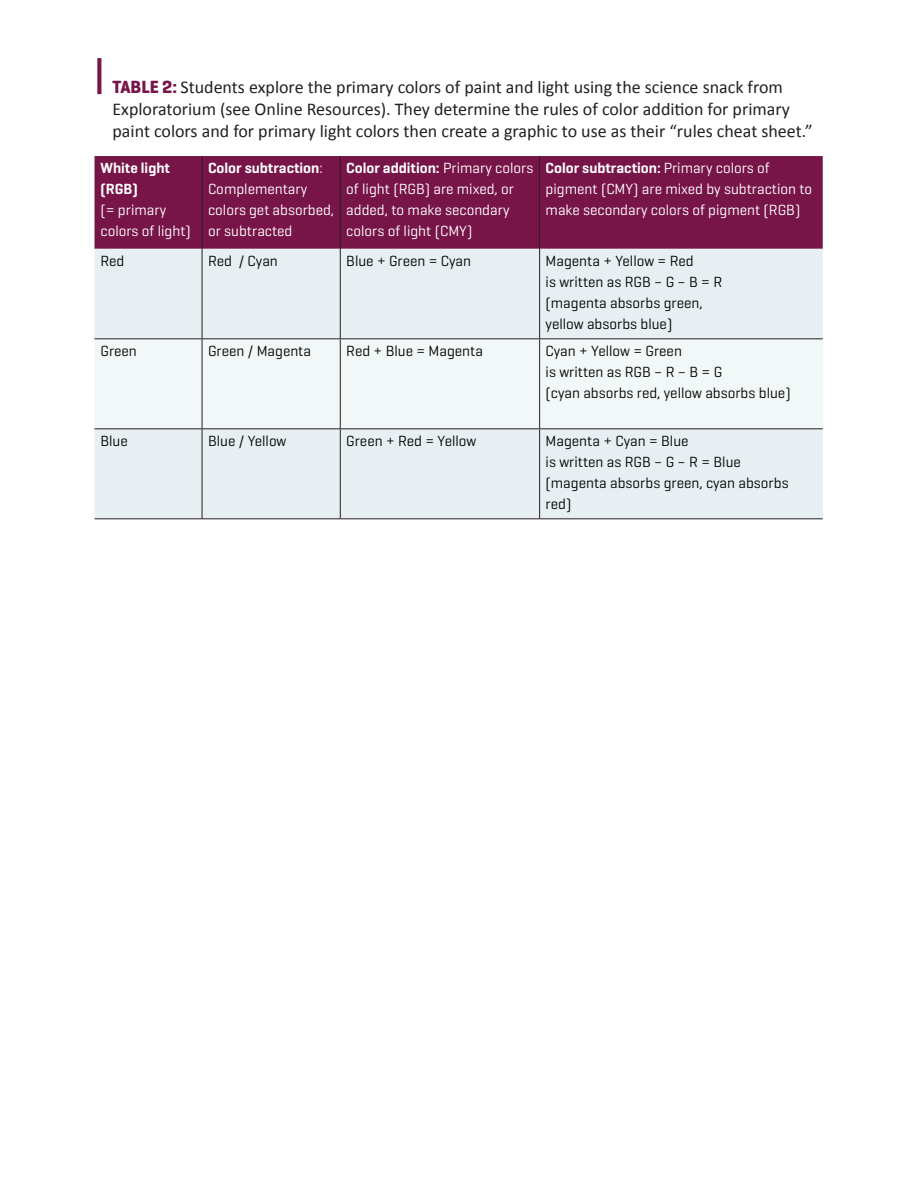
<style>
.page{position:relative;width:918px;height:1188px;background:#fff}
.page>*{position:absolute;margin:0;border:0;box-sizing:border-box;transform-origin:0 0}
.t1{font:18px/21.6px "Calibri";color:#231f20}
.t2{font:15px/21px "Geogrotesque";color:#040503}
.t3{font:15px/21px "Geogrotesque";color:#fff}
.t4{font:600 15px/21px "Geogrotesque";color:#fff}
.s1{font-family:"Geogrotesque";font-weight:700;color:#771548}
.s2{font-weight:600}
</style>
<div class="page">
<div style="left:94px;top:156px;width:729px;height:93px;background:#771548"></div>
<div style="left:94px;top:249px;width:729px;height:269px;background:#e7eff2"></div>
<div style="left:94px;top:339px;width:729px;height:89px;background:#f2f7f8"></div>
<hr style="left:202px;top:156px;width:1px;height:93px;background:#231f20">
<hr style="left:340px;top:156px;width:1px;height:93px;background:#231f20">
<hr style="left:539px;top:156px;width:1px;height:93px;background:#231f20">
<hr style="left:202px;top:249px;width:1px;height:89px;background:#231f20">
<hr style="left:340px;top:249px;width:1px;height:89px;background:#231f20">
<hr style="left:539px;top:249px;width:1px;height:89px;background:#231f20">
<hr style="left:94px;top:338px;width:108px;height:1px;background:#231f20">
<hr style="left:202px;top:338px;width:138px;height:1px;background:#231f20">
<hr style="left:202px;top:339px;width:1px;height:89px;background:#231f20">
<hr style="left:340px;top:338px;width:200px;height:1px;background:#231f20">
<hr style="left:340px;top:339px;width:1px;height:89px;background:#231f20">
<hr style="left:540px;top:338px;width:283px;height:1px;background:#231f20">
<hr style="left:539px;top:339px;width:1px;height:89px;background:#231f20">
<hr style="left:94px;top:428px;width:108px;height:1px;background:#231f20">
<hr style="left:202px;top:428px;width:138px;height:1px;background:#231f20">
<hr style="left:202px;top:429px;width:1px;height:89px;background:#231f20">
<hr style="left:340px;top:428px;width:200px;height:1px;background:#231f20">
<hr style="left:340px;top:429px;width:1px;height:89px;background:#231f20">
<hr style="left:540px;top:428px;width:283px;height:1px;background:#231f20">
<hr style="left:539px;top:429px;width:1px;height:89px;background:#231f20">
<hr style="left:94px;top:518px;width:108px;height:1px;background:#231f20">
<hr style="left:202px;top:518px;width:138px;height:1px;background:#231f20">
<hr style="left:340px;top:518px;width:200px;height:1px;background:#231f20">
<hr style="left:540px;top:518px;width:283px;height:1px;background:#231f20">
<p class="t1" style="left:112px;top:76px;width:702px;text-indent:-18px"><sup>|</sup> <span class="s1">TABLE 2:</span> Students explore the primary colors of paint and light using the science snack from<br>Exploratorium (see Online Resources). They determine the rules of color addition for primary paint colors and for primary light colors then create a graphic to use as their “rules cheat sheet.”</p>
<p class="t4" style="left:100px;top:158px;width:71px">White light (RGB)</p>
<p class="t3" style="left:100px;top:199px;width:92px">(= primary colors of light)</p>
<p class="t3" style="left:208px;top:157px;width:128px"><span class="s2">Color subtraction</span>:<br>Complementary colors get absorbed, or subtracted</p>
<p class="t3" style="left:346px;top:157px;width:189px"><span class="s2">Color addition:</span> Primary colors of light (RGB) are mixed, or added, to make secondary colors of light (CMY)</p>
<p class="t3" style="left:546px;top:157px;width:268px"><span class="s2">Color subtraction:</span> Primary colors of pigment (CMY) are mixed by subtraction to make secondary colors of pigment (RGB)</p>
<p class="t2" style="left:100px;top:250px;width:25px">Red</p>
<p class="t2" style="left:208px;top:250px;width:71px">Red / Cyan</p>
<p class="t2" style="left:346px;top:250px;width:126px">Blue + Green = Cyan</p>
<p class="t2" style="left:546px;top:250px;width:178px">Magenta + Yellow = Red<br>is written as RGB – G – B = R (magenta absorbs green, yellow absorbs blue)</p>
<p class="t2" style="left:100px;top:340px;width:38px">Green</p>
<p class="t2" style="left:208px;top:340px;width:105px">Green / Magenta</p>
<p class="t2" style="left:346px;top:340px;width:138px">Red + Blue = Magenta</p>
<p class="t2" style="left:546px;top:340px;width:247px">Cyan + Yellow = Green<br>is written as RGB – R – B = G<br>(cyan absorbs red, yellow absorbs blue)</p>
<p class="t2" style="left:100px;top:430px;width:29px">Blue</p>
<p class="t2" style="left:208px;top:430px;width:80px">Blue / Yellow</p>
<p class="t2" style="left:346px;top:430px;width:132px">Green + Red = Yellow</p>
<p class="t2" style="left:546px;top:430px;width:245px">Magenta + Cyan = Blue<br>is written as RGB – G – R = Blue (magenta absorbs green, cyan absorbs red)</p>
</div>
